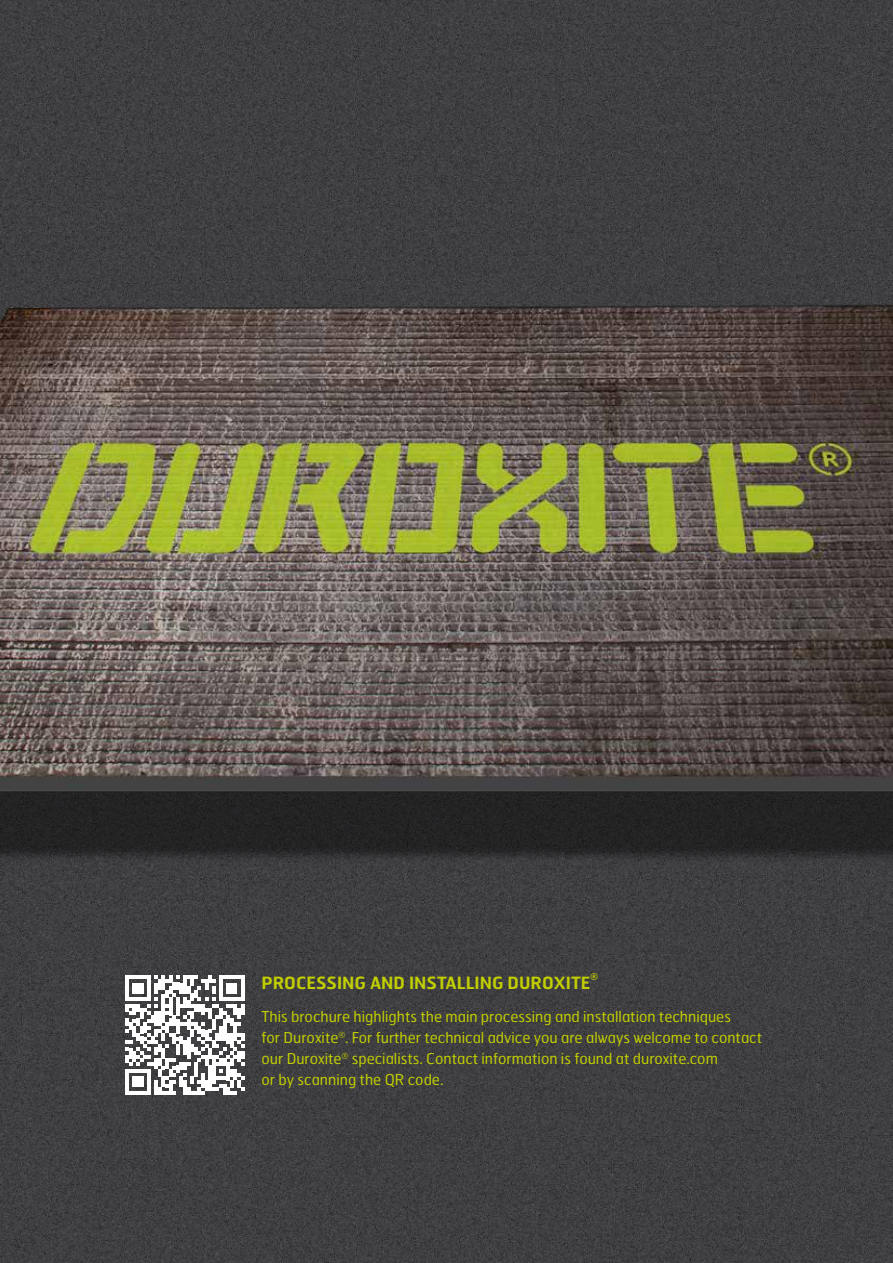
<style>
.page{position:relative;width:893px;height:1263px;background:#fff}
.page>*{position:absolute;margin:0;border:0;box-sizing:border-box;transform-origin:0 0}
.t1{font:600 16.8px "Hermes FB";color:#c1ce00}
.t2{font:15px/21px "Hermes FB";color:#c1ce00}
.t3{font:600 9.9px "Hermes FB";color:#c1ce00}
</style>
<div class="page">
<img style="left:0;top:0;width:893px;height:1263px">
<img style="left:0;top:287px;width:893px;height:648px">
<svg style="left:125px;top:975px;width:119px;height:119px"></svg>
<p class="t1" style="left:261px;top:971px;width:330px">PROCESSING AND INSTALLING DUROXITE</p>
<p class="t3" style="left:590px;top:970px;width:9px">®</p>
<p class="t2" style="left:261px;top:1005px;width:502px">This brochure highlights the main processing and installation techniques<br>for Duroxite<sup>®</sup>. For further technical advice you are always welcome to contact our Duroxite<sup>®</sup> specialists. Contact information is found at duroxite.com<br>or by scanning the QR code.</p>
</div>
